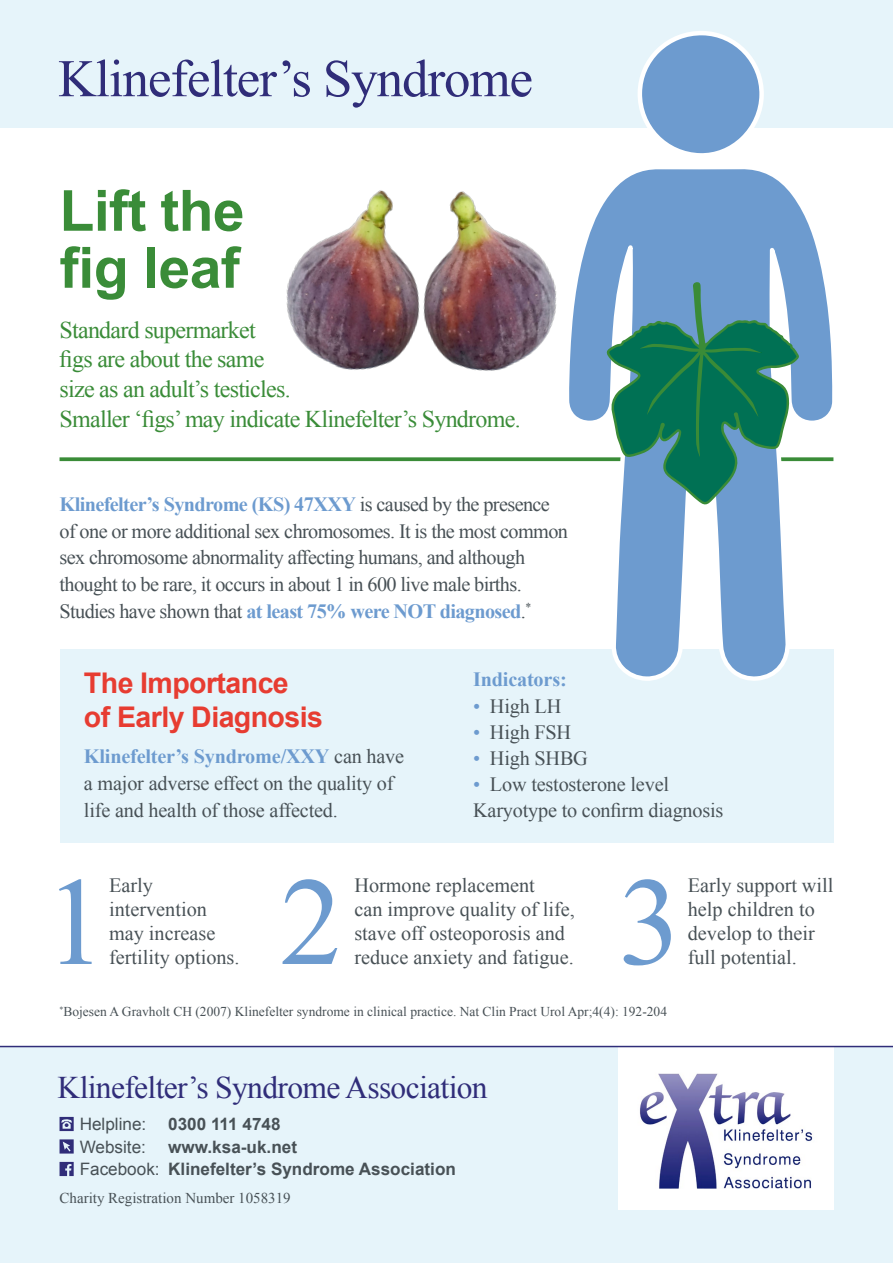
<style>
.page{position:relative;width:893px;height:1263px;background:#fff}
.page>*{position:absolute;margin:0;border:0;box-sizing:border-box;transform-origin:0 0}
.t1{font:125.4px "Times New Roman";color:#6d9bcf}
.t2{font:700 57px/57px "Arial";letter-spacing:-.01em;color:#3a8c38}
.t3{font:52.95px "Times New Roman";letter-spacing:-.02em;color:#302d79}
.t4{font:31.5px "Times New Roman";letter-spacing:-.02em;color:#302d79}
.t5{font:700 28.5px "Arial";letter-spacing:-.02em;color:#e73c31}
.t6{font:24px/30px "Times New Roman";letter-spacing:-.03em;color:#3a8c38}
.t7{font:20.25px/24px "Times New Roman";letter-spacing:-.01em;color:#485156}
.t8{font:20.25px/26.8px "Times New Roman";letter-spacing:-.03em;color:#485156}
.t9{font:700 20.25px "Times New Roman";letter-spacing:-.01em;color:#6d9bcf}
.t10{font:700 17.1px/22.6px "Arial";color:#485156}
.t11{font:17.1px "Arial";color:#485156}
.t12{font:15px "Times New Roman";color:#485156}
.t13{font:13.5px "Times New Roman";color:#485156}
.s1{font-weight:700;color:#6d9bcf}
.s2{color:#6d9bcf}
.s3{font-weight:400}
</style>
<div class="page">
<div style="left:60px;top:649px;width:773px;height:194px;background:#e6f4fa"></div>
<div style="left:0;top:0;width:893px;height:128px;background:#e6f4fa"></div>
<svg style="left:60px;top:457px;width:503px;height:4px;background:#4b9649"></svg>
<img style="left:286px;top:190px;width:116px;height:180px">
<img style="left:402px;top:191px;width:155px;height:180px">
<div style="left:0;top:1047px;width:893px;height:216px;background:#e6f4fa"></div>
<hr style="left:0;top:1046px;width:893px;height:1px;background:#302d79">
<svg style="left:60px;top:1162px;width:14px;height:14px"></svg>
<svg style="left:60px;top:1117px;width:14px;height:14px"></svg>
<svg style="left:60px;top:1139px;width:14px;height:14px"></svg>
<svg style="left:638px;top:31px;width:126px;height:123px"></svg>
<svg style="left:563px;top:169px;width:275px;height:1041px"></svg>
<svg style="left:606px;top:282px;width:193px;height:223px;background:#4c9491"></svg>
<h3 class="t3" style="left:58px;top:43px;width:476px">Klinefelter’s Syndrome</h3>
<h2 class="t2" style="left:60px;top:184px;width:187px">Lift the fig leaf</h2>
<p class="t6" style="left:60px;top:314px;width:463px">Standard supermarket<br>figs are about the same<br>size as an adult’s testicles.<br>Smaller ‘figs’ may indicate Klinefelter’s Syndrome.</p>
<p class="t8" style="left:60px;top:490px;width:510px"><span class="s1">Klinefelter’s Syndrome (KS) 47XXY</span> is caused by the presence of one or more additional sex chromosomes. It is the most common sex chromosome abnormality affecting humans, and although thought to be rare, it occurs in about 1 in 600 live male births.<br>Studies have shown that <span class="s1">at least 75% were NOT diagnosed</span>.<sup>*</sup></p>
<h3 class="t5" style="left:84px;top:664px;width:206px">The Importance</h3>
<p class="t9" style="left:473px;top:665px;width:95px">Indicators:</p>
<h3 class="t5" style="left:84px;top:698px;width:240px">of Early Diagnosis</h3>
<p class="t7" style="left:84px;top:742px;width:322px;line-height:27px"><span class="s1">Klinefelter’s Syndrome/XXY</span> can have a major adverse effect on the quality of life and health of those affected.</p>
<p class="t7" style="left:473px;top:694px;width:90px"><span class="s2">•</span> High LH</p>
<p class="t7" style="left:473px;top:720px;width:100px"><span class="s2">•</span> High FSH</p>
<p class="t7" style="left:473px;top:746px;width:116px"><span class="s2">•</span> High SHBG</p>
<p class="t7" style="left:473px;top:771px;width:252px;line-height:25.8px"><span class="s2">•</span> Low testosterone level<br>Karyotype to confirm diagnosis</p>
<p class="t7" style="left:109px;top:873px;width:132px">Early intervention may increase fertility options.</p>
<p class="t7" style="left:354px;top:873px;width:222px">Hormone replacement<br>can improve quality of life, stave off osteoporosis and reduce anxiety and fatigue.</p>
<p class="t7" style="left:688px;top:873px;width:147px">Early support will help children to develop to their</p>
<h1 class="t1" style="left:44px;top:838px;width:64px">1</h1>
<h1 class="t1" style="left:280px;top:838px;width:64px">2</h1>
<h1 class="t1" style="left:619px;top:838px;width:64px">3</h1>
<p class="t7" style="left:688px;top:945px;width:111px">full potential.</p>
<p class="t13" style="left:60px;top:1003px;width:609px"><sup>*</sup>Bojesen A Gravholt CH (2007) Klinefelter syndrome in clinical practice. Nat Clin Pract Urol Apr;4(4): 192-204</p>
<h3 class="t4" style="left:58px;top:1066px;width:432px">Klinefelter’s Syndrome Association</h3>
<p class="t11" style="left:80px;top:1113px;width:68px">Helpline:</p>
<p class="t10" style="left:168px;top:1113px;width:114px">0300 111 4748</p>
<p class="t11" style="left:80px;top:1135px;width:68px">Website:</p>
<p class="t10" style="left:80px;top:1136px;width:378px;text-indent:88px">www.ksa-uk.net<br><span class="s3">Facebook:</span> Klinefelter’s Syndrome Association</p>
<p class="t12" style="left:60px;top:1188px;width:233px">Charity Registration Number 1058319</p>
</div>
